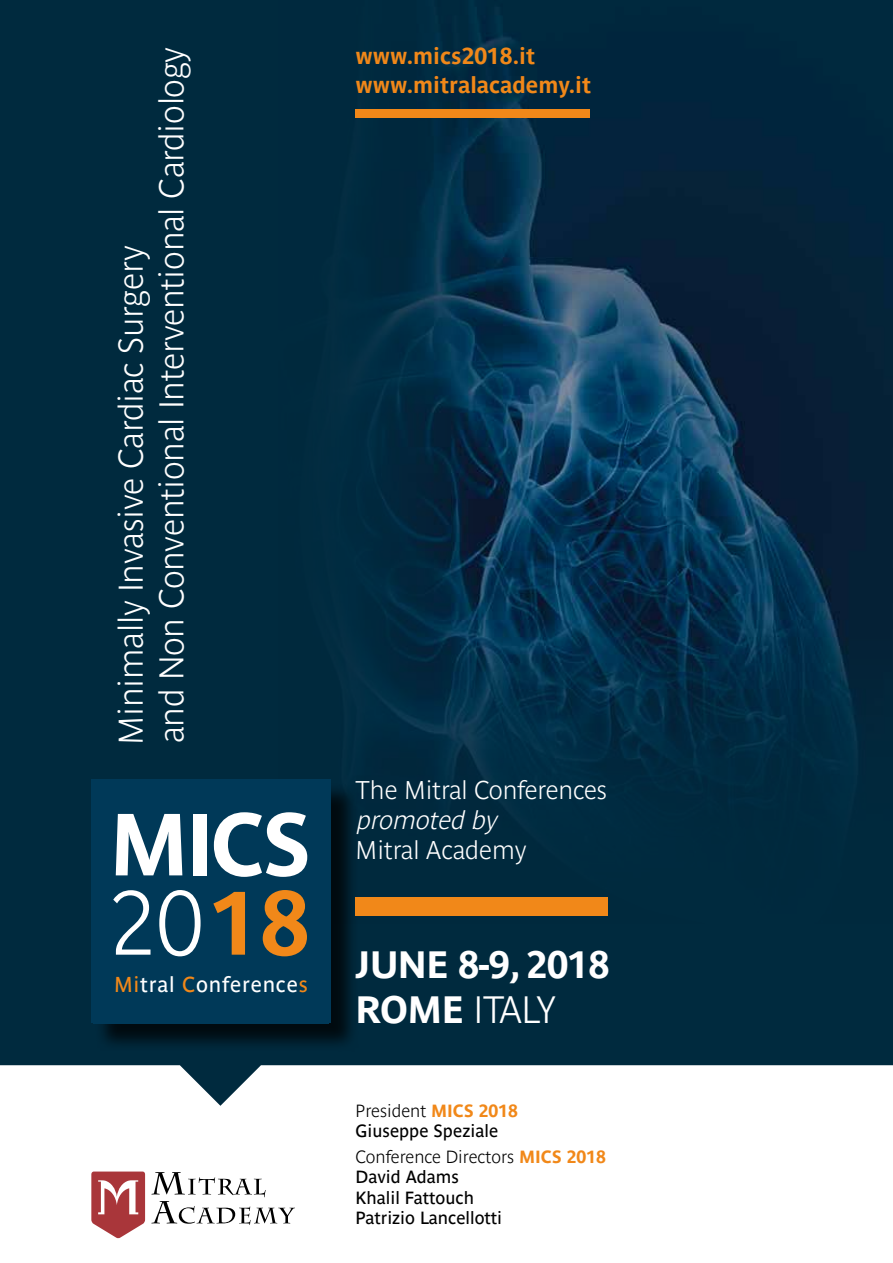
<style>
.page{position:relative;width:893px;height:1263px;background:#002a3e}
.page>*{position:absolute;margin:0;border:0;box-sizing:border-box;transform-origin:0 0}
.t1{font:700 88.95px "Parisine Clair";color:#fff}
.t2{font:700 87px "Parisine Ptf";color:#fff}
.t3{font:700 37.8px "Parisine Ptf";letter-spacing:-.015em;color:#fff}
.t4{font:700 37.8px "Parisine Clair";letter-spacing:-.07em;color:#fff}
.t5{font:700 33.9px/40.8px "Parisine Clair";letter-spacing:-.01em;color:#fff}
.t6{font:700 25.35px "Parisine Clair";letter-spacing:-.005em;color:#fff}
.t7{font:italic 700 25.35px "Parisine Clair";color:#fff}
.t8{font:700 22.8px/29px "Parisine Ptf";color:#f18819}
.t9{font:21.45px "Parisine Ptf";letter-spacing:.035em;color:#fff}
.t10{font:17.55px/20.1px "Parisine Ptf";color:#000}
.t11{font:700 17.55px "Parisine Clair";color:#000}
.s1{font-family:"Parisine Ptf";color:#f18819}
.s2{color:#f18819}
.s3{font-family:"Parisine Ptf"}
</style>
<div class="page">
<img style="left:263px;top:7px;width:603px;height:909px">
<div style="left:95px;top:783px;width:264px;height:269px;background:#000;opacity:.75"></div>
<div style="left:91px;top:780px;width:240px;height:243px;background:#003958"></div>
<div style="left:356px;top:897px;width:252px;height:18px;background:#f18819"></div>
<div style="left:0;top:1065px;width:893px;height:198px;background:#fff"></div>
<svg style="left:91px;top:1171px;width:54px;height:67px;background:#c06d70"></svg>
<svg style="left:151px;top:1172px;width:144px;height:53px;background:#d8d8d8"></svg>
<div style="left:356px;top:109px;width:234px;height:8px;background:#f18819"></div>
<p class="t5" style="left:111px;top:745px;width:699px;rotate:-90deg">Minimally Invasive Cardiac Surgery<br>and Non Conventional Interventional Cardiology</p>
<p class="t8" style="left:356px;top:40px;width:237px">www.mics2018.it www.mitralacademy.it</p>
<h2 class="t2" style="left:109px;top:779px;width:204px">MICS</h2>
<h1 class="t1" style="left:109px;top:872px;width:202px">20<span class="s1">18</span></h1>
<p class="t9" style="left:114px;top:968px;width:195px"><span class="s2">Mi</span>tral <span class="s2">C</span>onference<span class="s2">s</span></p>
<p class="t6" style="left:356px;top:775px;width:253px">The Mitral Conferences</p>
<p class="t7" style="left:356px;top:805px;width:148px">promoted by</p>
<p class="t6" style="left:356px;top:836px;width:172px">Mitral Academy</p>
<p class="t3" style="left:356px;top:936px;width:255px">JUNE 8-9, 2018</p>
<p class="t4" style="left:356px;top:988px;width:202px"><span class="s3">ROME</span> ITALY</p>
<p class="t11" style="left:356px;top:1101px;width:164px">President <span class="s1">MICS 2018</span></p>
<p class="t10" style="left:356px;top:1119px;width:144px">Giuseppe Speziale</p>
<p class="t11" style="left:356px;top:1147px;width:252px">Conference Directors <span class="s1">MICS 2018</span></p>
<p class="t10" style="left:356px;top:1165px;width:148px">David Adams<br>Khalil Fattouch<br>Patrizio Lancellotti</p>
</div>
